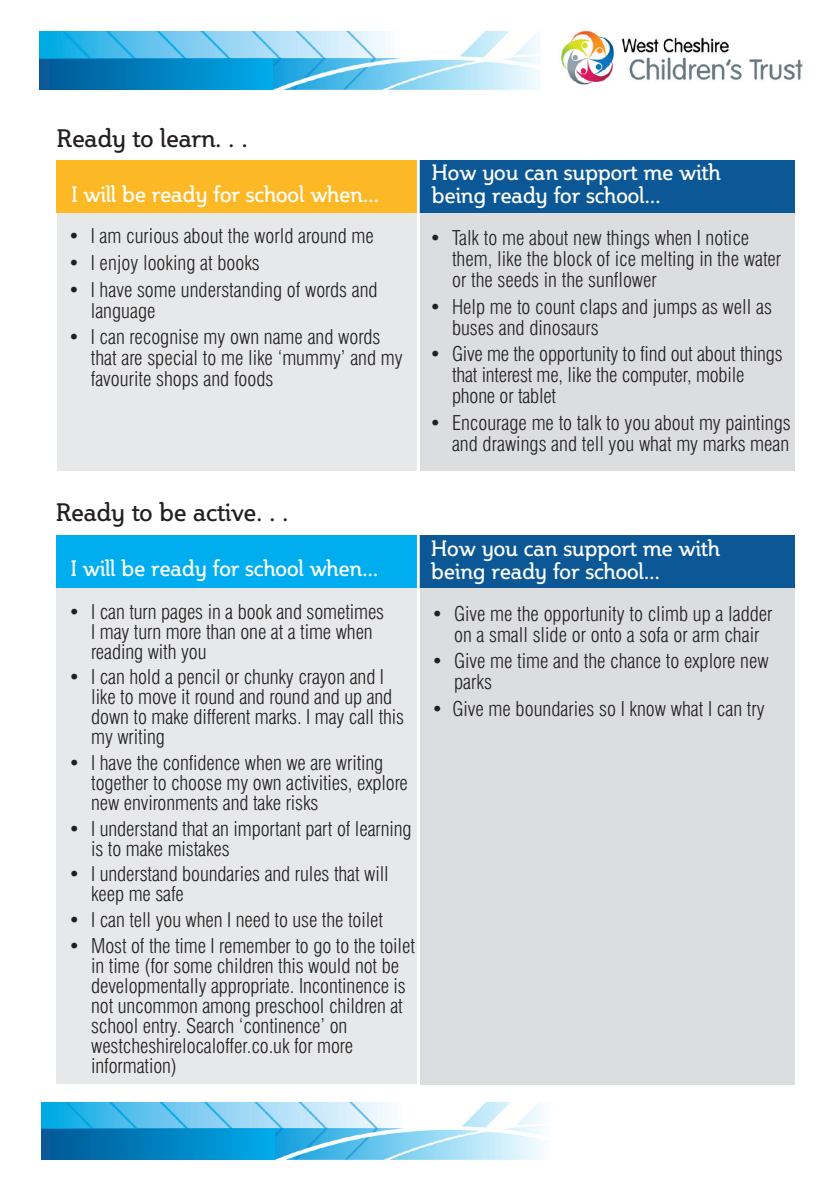
<style>
.page{position:relative;width:840px;height:1191px;background:#fff}
.page>*{position:absolute;margin:0;border:0;box-sizing:border-box;transform-origin:0 0}
.t1{font:25px "Steinem";color:#231f20}
.t2{font:22px/22.8px "Steinem";color:#fff}
.t3{font:300 condensed 20px/20px "Swiss 721 BT";letter-spacing:-.005em;color:#231f20}
</style>
<div class="page">
<img style="left:39px;top:32px;width:502px;height:59px">
<div style="left:39px;top:59px;width:233px;height:30px;background:linear-gradient(to right,#025794,#00aaea)"></div>
<img style="left:41px;top:1102px;width:504px;height:59px">
<div style="left:41px;top:1129px;width:233px;height:30px;background:linear-gradient(to right,#025794,#00aaea)"></div>
<img style="left:561px;top:30px;width:242px;height:55px">
<div style="left:419px;top:211px;width:375px;height:260px;background:#dcdddf"></div>
<div style="left:57px;top:210px;width:361px;height:261px;background:#e7e8e9"></div>
<div style="left:419px;top:160px;width:375px;height:52px;background:#0c5896"></div>
<div style="left:419px;top:586px;width:375px;height:498px;background:#dcdddf"></div>
<div style="left:56px;top:585px;width:362px;height:498px;background:#e7e8e9"></div>
<div style="left:419px;top:535px;width:375px;height:53px;background:#0c5896"></div>
<div style="left:56px;top:535px;width:363px;height:53px;background:#00aeef"></div>
<div style="left:56px;top:160px;width:362px;height:52px;background:#fcb825"></div>
<hr style="left:416px;top:147px;width:3px;height:972px;background:#fff">
<p class="t1" style="left:57px;top:124px;width:192px">Ready to learn. . .</p>
<p class="t2" style="left:71px;top:183px;width:309px">I will be ready for school when...</p>
<p class="t3" style="left:68px;top:228px;width:307px">• I am curious about the world around me</p>
<p class="t3" style="left:68px;top:254px;width:193px">• I enjoy looking at books</p>
<p class="t3" style="left:91px;top:281px;width:288px;line-height:21px;text-indent:-23px">• I have some understanding of words and language</p>
<p class="t3" style="left:91px;top:328px;width:313px;line-height:21px;text-indent:-23px">• I can recognise my own name and words that are special to me like ‘mummy’ and my favourite shops and foods</p>
<p class="t2" style="left:431px;top:161px;width:290px">How you can support me with being ready for school...</p>
<p class="t3" style="left:452px;top:229px;width:330px;line-height:21px;text-indent:-23px">• Talk to me about new things when I notice them, like the block of ice melting in the water or the seeds in the sunflower</p>
<p class="t3" style="left:452px;top:297px;width:321px;line-height:21px;text-indent:-23px">• Help me to count claps and jumps as well as buses and dinosaurs</p>
<p class="t3" style="left:452px;top:345px;width:332px;line-height:21px;text-indent:-23px">• Give me the opportunity to find out about things that interest me, like the computer, mobile phone or tablet</p>
<p class="t3" style="left:429px;top:414px;width:362px;line-height:21px;text-align:right">• Encourage me to talk to you about my paintings and drawings and tell you what my marks mean</p>
<p class="t1" style="left:56px;top:498px;width:233px">Ready to be active. . .</p>
<p class="t2" style="left:71px;top:557px;width:309px">I will be ready for school when...</p>
<p class="t3" style="left:91px;top:603px;width:294px;text-indent:-23px">• I can turn pages in a book and sometimes<br>I may turn more than one at a time when reading with you</p>
<p class="t3" style="left:91px;top:669px;width:314px;text-indent:-23px">• I can hold a pencil or chunky crayon and I like to move it round and round and up and down to make different marks. I may call this my writing</p>
<p class="t3" style="left:91px;top:754px;width:318px;text-indent:-23px">• I have the confidence when we are writing together to choose my own activities, explore new environments and take risks</p>
<p class="t3" style="left:91px;top:820px;width:322px;text-indent:-23px">• I understand that an important part of learning is to make mistakes</p>
<p class="t3" style="left:91px;top:866px;width:299px;text-indent:-23px">• I understand boundaries and rules that will keep me safe</p>
<p class="t3" style="left:68px;top:911px;width:316px">• I can tell you when I need to use the toilet</p>
<p class="t3" style="left:91px;top:937px;width:325px;text-indent:-23px">• Most of the time I remember to go to the toilet in time (for some children this would not be developmentally appropriate. Incontinence is not uncommon among preschool children at school entry. Search ‘continence’ on westcheshirelocaloffer.co.uk for more information)</p>
<p class="t2" style="left:431px;top:537px;width:290px">How you can support me with being ready for school...</p>
<p class="t3" style="left:431px;top:604px;width:342px;line-height:21px;text-align:center">• Give me the opportunity to climb up a ladder on a small slide or onto a sofa or arm chair</p>
<p class="t3" style="left:454px;top:652px;width:316px;line-height:21px;text-indent:-23px">• Give me time and the chance to explore new parks</p>
<p class="t3" style="left:431px;top:700px;width:335px">• Give me boundaries so I know what I can try</p>
</div>
